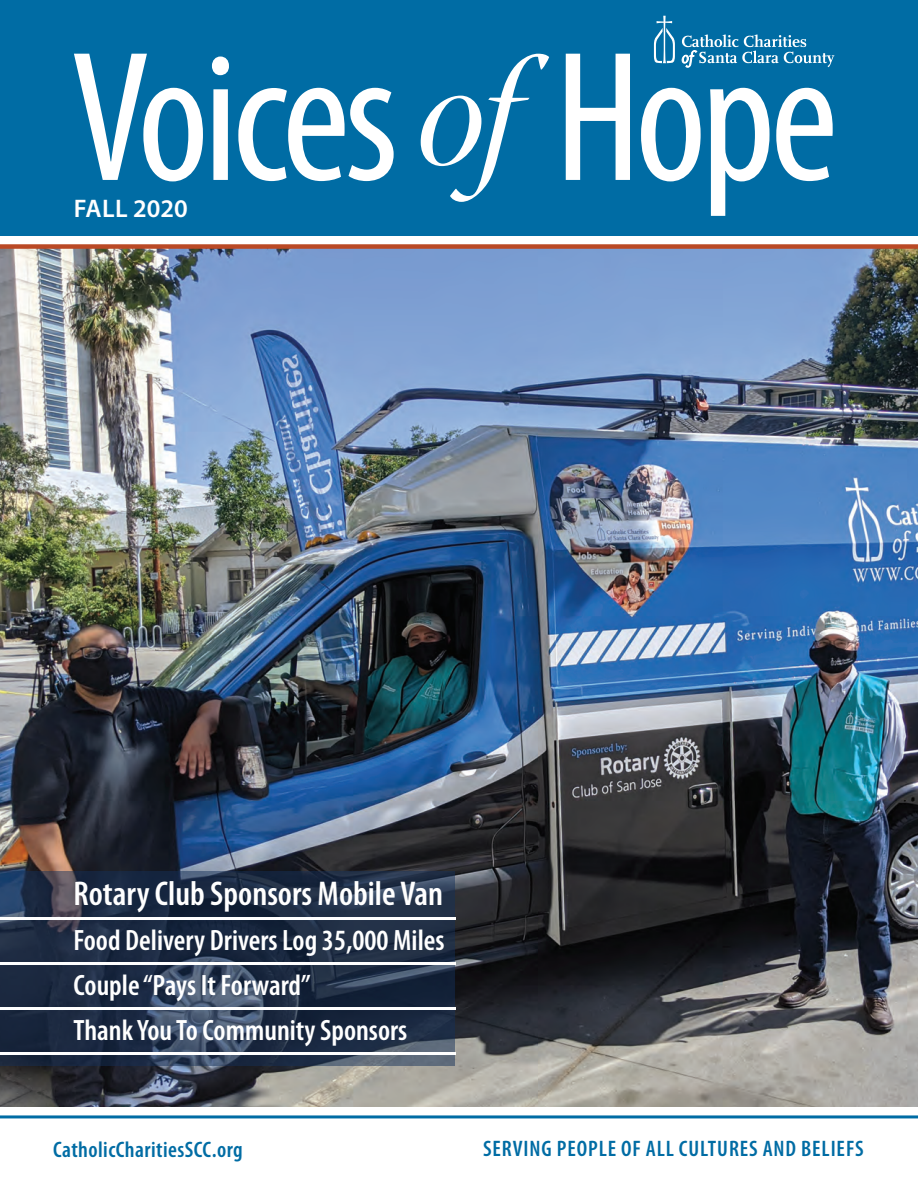
<style>
.page{position:relative;width:918px;height:1188px;background:#fff}
.page>*{position:absolute;margin:0;border:0;box-sizing:border-box;transform-origin:0 0}
.t1{font:condensed 187.35px "Myriad Pro";letter-spacing:-.03em;color:#fff}
.t2{font:600 condensed 34.5px "Myriad Pro";color:#fff}
.t3{font:600 condensed 29.55px/45px "Myriad Pro";color:#fff}
.t4{font:600 25.5px "Myriad Pro";color:#fff}
.t5{font:600 condensed 22.5px "Myriad Pro";letter-spacing:.04em;color:#006ca4}
.t6{font:600 condensed 22.5px "Myriad Pro";letter-spacing:.02em;color:#006ca4}
.s1{font-family:"Warnock Pro It Disp";font-stretch:normal;font-size:154.2px}
</style>
<div class="page">
<img style="left:0;top:249px;width:918px;height:857px">
<div style="left:0;top:0;width:918px;height:236px;background:#006ca4"></div>
<svg style="left:654px;top:16px;width:21px;height:47px"></svg>
<svg style="left:682px;top:35px;width:152px;height:33px"></svg>
<hr style="left:0;top:1115px;width:918px;height:3px;background:#006ca4">
<svg style="left:0;top:871px;width:455px;height:195px;background:#233249"></svg>
<hr style="left:0;top:917px;width:456px;height:3px;background:#fff">
<hr style="left:0;top:962px;width:456px;height:3px;background:#fff">
<hr style="left:0;top:1007px;width:456px;height:3px;background:#fff">
<hr style="left:0;top:1052px;width:456px;height:3px;background:#fff">
<div style="left:0;top:244px;width:918px;height:5px;background:#ba4925"></div>
<h1 class="t1" style="left:71px;top:5px;width:769px">Voices <span class="s1">of</span> Hope</h1>
<p class="t4" style="left:74px;top:192px;width:116px">FALL 2020</p>
<p class="t2" style="left:74px;top:872px;width:371px">Rotary Club Sponsors Mobile Van</p>
<p class="t3" style="left:74px;top:917px;width:373px">Food Delivery Drivers Log 35,000 Miles<br>Couple “Pays It Forward”<br>Thank You To Community Sponsors</p>
<p class="t6" style="left:53px;top:1135px;width:191px">CatholicCharitiesSCC.org</p>
<p class="t5" style="left:483px;top:1135px;width:382px">SERVING PEOPLE OF ALL CULTURES AND BELIEFS</p>
</div>
